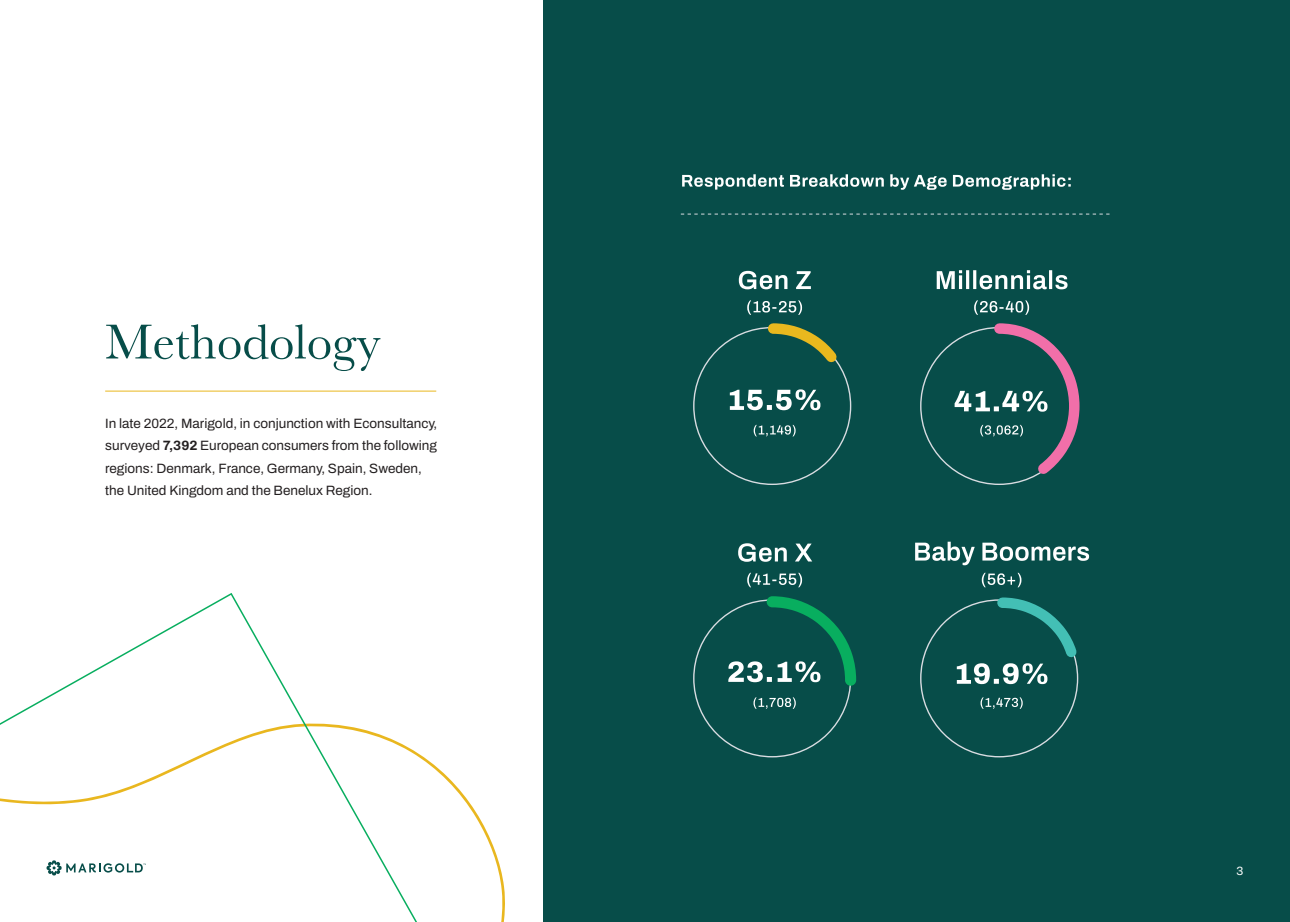
<style>
.page{position:relative;width:1290px;height:922px;background:#fff}
.page>*{position:absolute;margin:0;border:0;box-sizing:border-box;transform-origin:0 0}
.t1{font:51px "Baskerville";color:#074d49}
.t2{font:13.5px/22.5px "Archivo";color:#231f20}
.t3{font:12px "Archivo";color:#fff}
.s1{font-weight:700}
</style>
<div class="page">
<div style="left:652px;top:0;width:637px;height:922px;background:#074d49"></div>
<div style="left:543px;top:0;width:681px;height:922px;background:#074d49"></div>
<hr style="left:105px;top:391px;width:331px;height:1px;background:#e9b71f">
<svg style="left:682px;top:174px;width:388px;height:16px"></svg>
<svg style="left:936px;top:270px;width:131px;height:19px"></svg>
<svg style="left:915px;top:542px;width:173px;height:23px"></svg>
<svg style="left:738px;top:271px;width:72px;height:18px"></svg>
<svg style="left:738px;top:543px;width:74px;height:19px"></svg>
<svg style="left:747px;top:573px;width:55px;height:14px"></svg>
<svg style="left:920px;top:300px;width:160px;height:185px"></svg>
<svg style="left:838px;top:628px;width:18px;height:94px"></svg>
<svg style="left:693px;top:300px;width:158px;height:185px"></svg>
<svg style="left:920px;top:573px;width:159px;height:184px"></svg>
<svg style="left:680px;top:214px;width:429px;height:1px"></svg>
<svg style="left:0;top:593px;width:838px;height:329px"></svg>
<p class="t1" style="left:105px;top:309px;width:277px">Methodology</p>
<p class="t2" style="left:105px;top:412px;width:333px">In late 2022, Marigold, in conjunction with Econsultancy, surveyed <span class="s1">7,392</span> European consumers from the following regions: Denmark, France, Germany, Spain, Sweden, the United Kingdom and the Benelux Region.</p>
<p class="t3" style="left:1236px;top:862px;width:8px">3</p>
</div>
